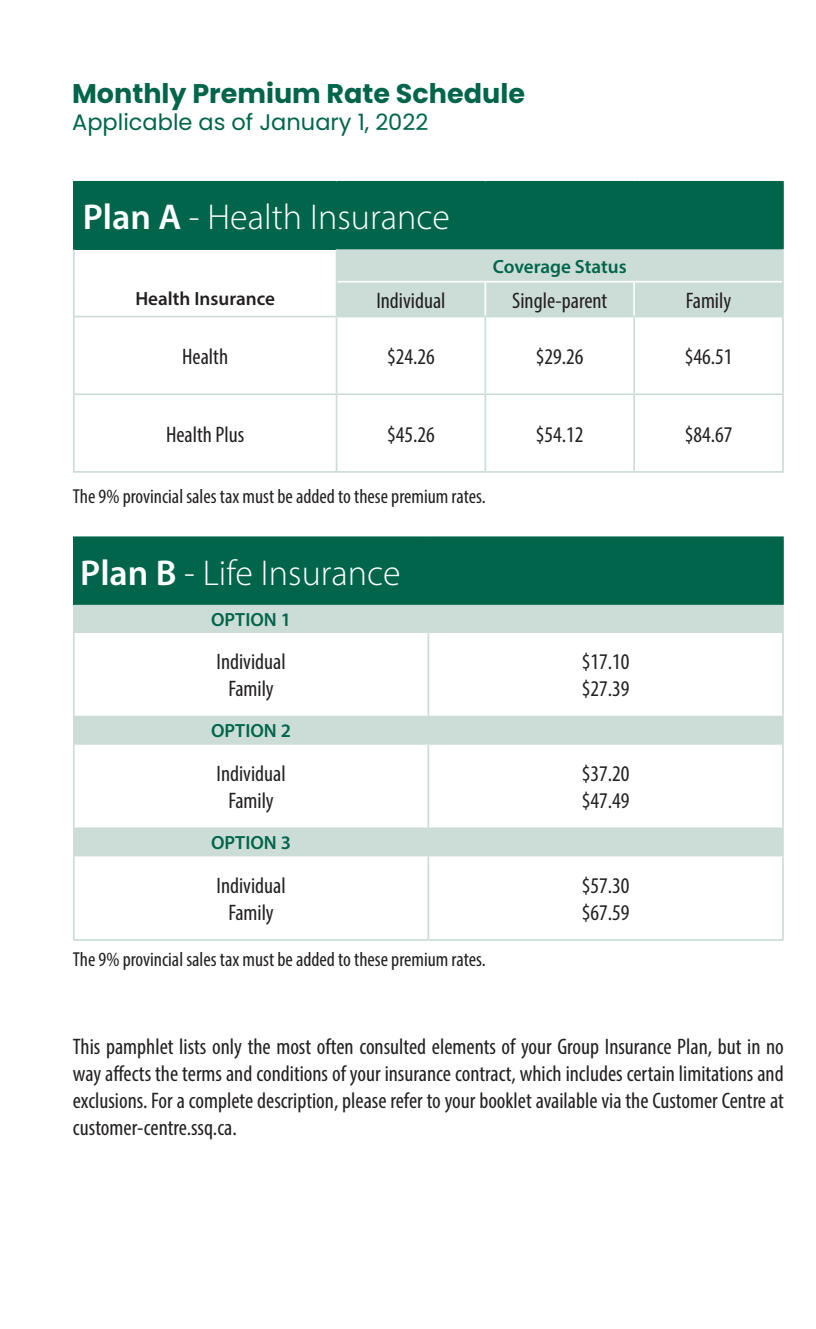
<style>
.page{position:relative;width:816px;height:1329px;background:#fff}
.page>*{position:absolute;margin:0;border:0;box-sizing:border-box;transform-origin:0 0}
.t1{font:300 36px "Myriad Pro";color:#fff}
.ti{font:700 27px "Poppins";color:#00654b}
.t2{font:condensed 22.5px/27px "Myriad Pro";color:#231f20;text-align:center}
.t3{font:22.5px "Poppins";color:#00654b}
.t4{font:condensed 20.25px "Myriad Pro";color:#231f20}
.t5{font:600 19.12px "Myriad Pro";color:#00654b}
.t6{font:600 19.12px "Myriad Pro";color:#231f20}
.s1{font-weight:600}
</style>
<div class="page">
<div style="left:74px;top:182px;width:708px;height:67px;background:#00654b"></div>
<div style="left:337px;top:249px;width:444px;height:67px;background:#ccddd7"></div>
<hr style="left:484px;top:317px;width:2px;height:76px;background:#ccddd7">
<hr style="left:633px;top:317px;width:1px;height:76px;background:#ccddd7">
<hr style="left:335px;top:395px;width:2px;height:76px;background:#ccddd7">
<hr style="left:484px;top:395px;width:2px;height:76px;background:#ccddd7">
<hr style="left:633px;top:395px;width:1px;height:76px;background:#ccddd7">
<hr style="left:336px;top:393px;width:149px;height:2px;background:#ccddd7">
<hr style="left:485px;top:393px;width:148px;height:2px;background:#ccddd7">
<hr style="left:633px;top:393px;width:150px;height:2px;background:#ccddd7">
<hr style="left:335px;top:317px;width:2px;height:76px;background:#ccddd7">
<hr style="left:73px;top:316px;width:263px;height:1px;background:#ccddd7">
<hr style="left:73px;top:393px;width:263px;height:2px;background:#ccddd7">
<hr style="left:337px;top:281px;width:148px;height:1px;background:#fff">
<hr style="left:485px;top:281px;width:148px;height:1px;background:#fff">
<hr style="left:633px;top:281px;width:148px;height:1px;background:#fff">
<hr style="left:484px;top:282px;width:2px;height:34px;background:#fff">
<hr style="left:633px;top:282px;width:1px;height:34px;background:#fff">
<hr style="left:336px;top:316px;width:149px;height:1px;background:#ccddd7">
<hr style="left:485px;top:316px;width:148px;height:1px;background:#ccddd7">
<hr style="left:633px;top:316px;width:150px;height:1px;background:#ccddd7">
<hr style="left:335px;top:249px;width:2px;height:33px;background:#ccddd7">
<hr style="left:335px;top:282px;width:2px;height:34px;background:#ccddd7">
<hr style="left:73px;top:249px;width:2px;height:33px;background:#ccddd7">
<hr style="left:73px;top:282px;width:2px;height:34px;background:#ccddd7">
<hr style="left:73px;top:317px;width:2px;height:76px;background:#ccddd7">
<hr style="left:781px;top:317px;width:2px;height:76px;background:#ccddd7">
<hr style="left:73px;top:395px;width:2px;height:76px;background:#ccddd7">
<hr style="left:781px;top:395px;width:2px;height:76px;background:#ccddd7">
<hr style="left:73px;top:471px;width:263px;height:2px;background:#ccddd7">
<hr style="left:336px;top:471px;width:149px;height:2px;background:#ccddd7">
<hr style="left:485px;top:471px;width:148px;height:2px;background:#ccddd7">
<hr style="left:633px;top:471px;width:150px;height:2px;background:#ccddd7">
<hr style="left:73px;top:181px;width:263px;height:2px;background:#00654b">
<hr style="left:73px;top:183px;width:2px;height:66px;background:#00654b">
<hr style="left:336px;top:181px;width:149px;height:2px;background:#00654b">
<hr style="left:485px;top:181px;width:148px;height:2px;background:#00654b">
<hr style="left:633px;top:181px;width:150px;height:2px;background:#00654b">
<hr style="left:781px;top:183px;width:2px;height:66px;background:#00654b">
<hr style="left:781px;top:249px;width:2px;height:33px;background:#ccddd7">
<hr style="left:781px;top:282px;width:2px;height:34px;background:#ccddd7">
<div style="left:74px;top:537px;width:708px;height:68px;background:#00654b"></div>
<svg style="left:75px;top:605px;width:706px;height:249px"></svg>
<hr style="left:427px;top:633px;width:2px;height:82px;background:#ccddd7">
<hr style="left:427px;top:744px;width:2px;height:83px;background:#ccddd7">
<hr style="left:427px;top:856px;width:2px;height:83px;background:#ccddd7">
<hr style="left:73px;top:605px;width:2px;height:26px;background:#ccddd7">
<hr style="left:781px;top:605px;width:2px;height:26px;background:#ccddd7">
<hr style="left:73px;top:631px;width:355px;height:2px;background:#ccddd7">
<hr style="left:73px;top:633px;width:2px;height:82px;background:#ccddd7">
<hr style="left:428px;top:631px;width:355px;height:2px;background:#ccddd7">
<hr style="left:781px;top:633px;width:2px;height:82px;background:#ccddd7">
<hr style="left:73px;top:715px;width:355px;height:2px;background:#ccddd7">
<hr style="left:73px;top:717px;width:2px;height:26px;background:#ccddd7">
<hr style="left:428px;top:715px;width:355px;height:2px;background:#ccddd7">
<hr style="left:781px;top:717px;width:2px;height:26px;background:#ccddd7">
<hr style="left:73px;top:743px;width:355px;height:1px;background:#ccddd7">
<hr style="left:73px;top:744px;width:2px;height:83px;background:#ccddd7">
<hr style="left:428px;top:743px;width:355px;height:1px;background:#ccddd7">
<hr style="left:781px;top:744px;width:2px;height:83px;background:#ccddd7">
<hr style="left:73px;top:827px;width:355px;height:2px;background:#ccddd7">
<hr style="left:73px;top:829px;width:2px;height:25px;background:#ccddd7">
<hr style="left:428px;top:827px;width:355px;height:2px;background:#ccddd7">
<hr style="left:781px;top:829px;width:2px;height:25px;background:#ccddd7">
<hr style="left:73px;top:854px;width:355px;height:2px;background:#ccddd7">
<hr style="left:73px;top:856px;width:2px;height:83px;background:#ccddd7">
<hr style="left:428px;top:854px;width:355px;height:2px;background:#ccddd7">
<hr style="left:781px;top:856px;width:2px;height:83px;background:#ccddd7">
<hr style="left:73px;top:939px;width:355px;height:1px;background:#ccddd7">
<hr style="left:428px;top:939px;width:355px;height:1px;background:#ccddd7">
<hr style="left:73px;top:536px;width:355px;height:2px;background:#00654b">
<hr style="left:73px;top:538px;width:2px;height:67px;background:#00654b">
<hr style="left:428px;top:536px;width:355px;height:2px;background:#00654b">
<hr style="left:781px;top:538px;width:2px;height:67px;background:#00654b">
<p class="ti" style="left:72px;top:78px;width:454px">Monthly Premium Rate Schedule</p>
<p class="t3" style="left:72px;top:109px;width:357px">Applicable as of January 1, 2022</p>
<h1 class="t1" style="left:83px;top:195px;width:368px"><span class="s1">Plan A</span> - Health Insurance</h1>
<p class="t5" style="left:492px;top:254px;width:135px">Coverage Status</p>
<p class="t6" style="left:135px;top:286px;width:141px">Health Insurance</p>
<p class="t2" style="left:376px;top:286px;width:71px">Individual</p>
<p class="t2" style="left:512px;top:286px;width:96px">Single-parent</p>
<p class="t2" style="left:685px;top:286px;width:47px">Family</p>
<p class="t2" style="left:182px;top:342px;width:47px">Health</p>
<p class="t2" style="left:387px;top:342px;width:49px">$24.26</p>
<p class="t2" style="left:535px;top:342px;width:49px">$29.26</p>
<p class="t2" style="left:684px;top:342px;width:49px">$46.51</p>
<p class="t2" style="left:166px;top:420px;width:80px">Health Plus</p>
<p class="t2" style="left:387px;top:420px;width:49px">$45.26</p>
<p class="t2" style="left:535px;top:420px;width:49px">$54.12</p>
<p class="t2" style="left:684px;top:420px;width:49px">$84.67</p>
<p class="t4" style="left:73px;top:484px;width:414px">The 9% provincial sales tax must be added to these premium rates.</p>
<h1 class="t1" style="left:80px;top:551px;width:322px"><span class="s1">Plan B</span> - Life Insurance</h1>
<p class="t5" style="left:211px;top:607px;width:81px">OPTION 1</p>
<p class="t2" style="left:216px;top:648px;width:71px">Individual<br>Family</p>
<p class="t2" style="left:581px;top:648px;width:49px;text-align:left">$17.10 $27.39</p>
<p class="t5" style="left:211px;top:718px;width:81px">OPTION 2</p>
<p class="t2" style="left:216px;top:759px;width:71px">Individual<br>Family</p>
<p class="t2" style="left:581px;top:759px;width:49px;text-align:left">$37.20 $47.49</p>
<p class="t5" style="left:211px;top:830px;width:81px">OPTION 3</p>
<p class="t2" style="left:216px;top:871px;width:71px">Individual<br>Family</p>
<p class="t2" style="left:581px;top:871px;width:49px;text-align:left">$57.30 $67.59</p>
<p class="t4" style="left:73px;top:947px;width:414px">The 9% provincial sales tax must be added to these premium rates.</p>
<p class="t2" style="left:73px;top:1032px;width:712px;text-align:justify">This pamphlet lists only the most often consulted elements of your Group Insurance Plan, but in no way affects the terms and conditions of your insurance contract, which includes certain limitations and exclusions. For a complete description, please refer to your booklet available via the Customer Centre at customer-centre.ssq.ca.</p>
</div>
